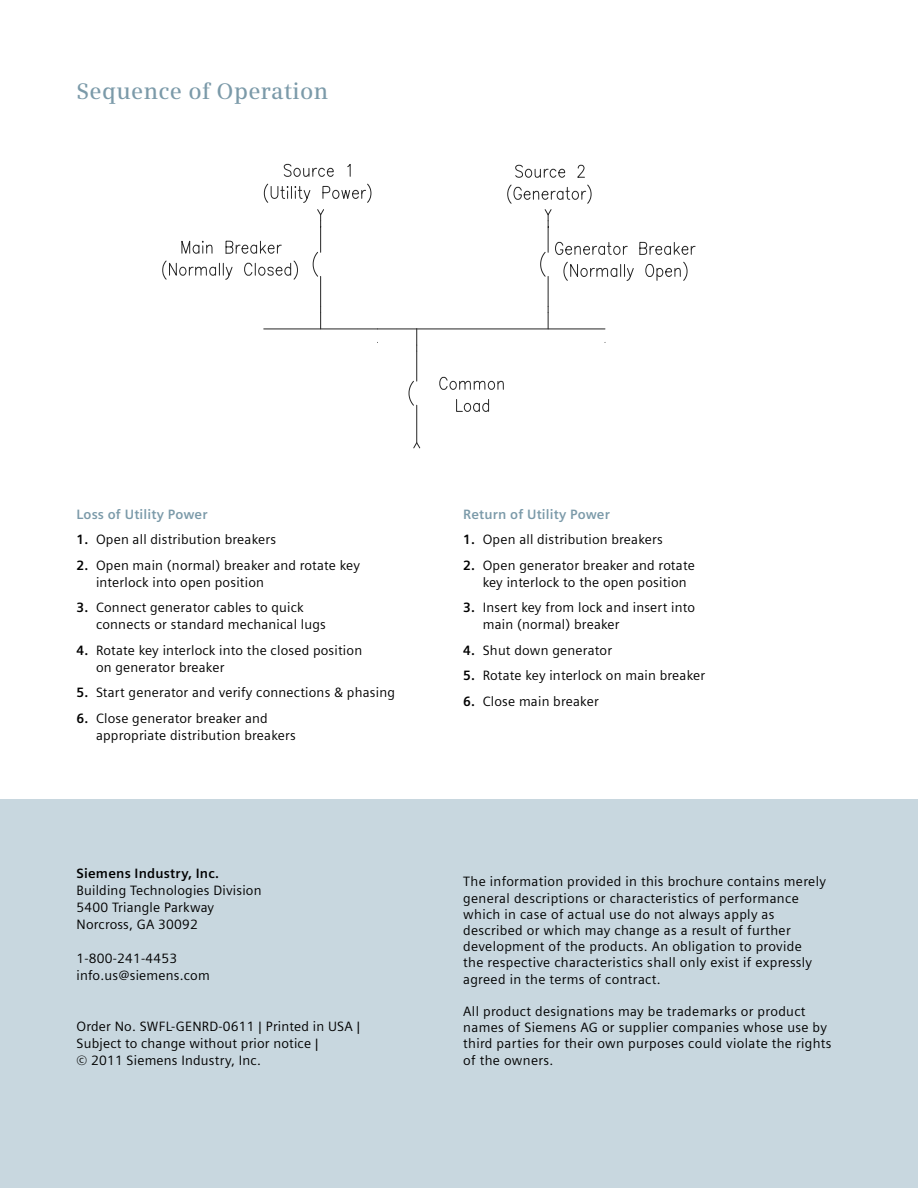
<style>
.page{position:relative;width:918px;height:1188px;background:#fff}
.page>*{position:absolute;margin:0;border:0;box-sizing:border-box;transform-origin:0 0}
.t1{font:600 22.5px "Siemens Serif";letter-spacing:.015em;color:#7b9aa9}
.t2{font:13.5px/17px "Siemens Sans";letter-spacing:.015em;color:#000}
.t3{font:700 13.5px "Siemens Sans";letter-spacing:.015em;color:#7b9aa9}
.t4{font:700 13.5px "Siemens Sans";letter-spacing:.015em;color:#000}
.s1{font-weight:700}
</style>
<div class="page">
<div style="left:0;top:799px;width:918px;height:389px;background:#c8d7df"></div>
<hr style="left:264px;top:328px;width:113px;height:1px;background:#252525">
<svg style="left:312px;top:251px;width:6px;height:26px"></svg>
<hr style="left:320px;top:221px;width:1px;height:31px;background:#252525">
<hr style="left:320px;top:276px;width:1px;height:30px;background:#252525">
<svg style="left:320px;top:306px;width:1px;height:23px"></svg>
<hr style="left:377px;top:328px;width:228px;height:1px;background:#252525">
<svg style="left:540px;top:252px;width:6px;height:25px"></svg>
<hr style="left:548px;top:221px;width:1px;height:31px;background:#252525">
<hr style="left:548px;top:276px;width:1px;height:30px;background:#252525">
<svg style="left:548px;top:306px;width:1px;height:23px"></svg>
<hr style="left:416px;top:351px;width:1px;height:30px;background:#252525">
<svg style="left:416px;top:329px;width:1px;height:22px"></svg>
<svg style="left:408px;top:380px;width:13px;height:69px"></svg>
<svg style="left:439px;top:376px;width:65px;height:14px"></svg>
<svg style="left:456px;top:399px;width:34px;height:13px"></svg>
<svg style="left:555px;top:241px;width:141px;height:40px"></svg>
<svg style="left:162px;top:240px;width:136px;height:40px"></svg>
<svg style="left:283px;top:163px;width:51px;height:14px"></svg>
<svg style="left:347px;top:164px;width:4px;height:13px"></svg>
<svg style="left:263px;top:183px;width:109px;height:38px"></svg>
<svg style="left:515px;top:164px;width:51px;height:14px"></svg>
<svg style="left:577px;top:164px;width:8px;height:14px"></svg>
<svg style="left:507px;top:184px;width:85px;height:37px"></svg>
<h1 class="t1" style="left:77px;top:78px;width:253px">Sequence of Operation</h1>
<p class="t3" style="left:77px;top:507px;width:133px">Loss of Utility Power</p>
<p class="t2" style="left:77px;top:531px;width:201px"><span class="s1">1.</span> Open all distribution breakers</p>
<p class="t2" style="left:96px;top:557px;width:265px;text-indent:-19px"><span class="s1">2.</span> Open main (normal) breaker and rotate key interlock into open position</p>
<p class="t2" style="left:96px;top:599px;width:231px;text-indent:-19px"><span class="s1">3.</span> Connect generator cables to quick connects or standard mechanical lugs</p>
<p class="t2" style="left:96px;top:642px;width:268px;text-indent:-19px"><span class="s1">4.</span> Rotate key interlock into the closed position on generator breaker</p>
<p class="t2" style="left:77px;top:684px;width:320px"><span class="s1">5.</span> Start generator and verify connections &amp; phasing</p>
<p class="t2" style="left:96px;top:710px;width:201px;text-indent:-19px"><span class="s1">6.</span> Close generator breaker and appropriate distribution breakers</p>
<p class="t4" style="left:77px;top:865px;width:144px">Siemens Industry, Inc.</p>
<p class="t2" style="left:77px;top:882px;width:187px">Building Technologies Division<br>5400 Triangle Parkway<br>Norcross, GA 30092</p>
<p class="t2" style="left:77px;top:950px;width:135px">1-800-241-4453 info.us@siemens.com</p>
<p class="t2" style="left:77px;top:1018px;width:285px">Order No. SWFL-GENRD-0611 | Printed in USA |<br>Subject to change without prior notice |<br>© 2011 Siemens Industry, Inc.</p>
<p class="t3" style="left:463px;top:506px;width:148px">Return of Utility Power</p>
<p class="t2" style="left:463px;top:531px;width:201px"><span class="s1">1.</span> Open all distribution breakers</p>
<p class="t2" style="left:483px;top:557px;width:214px;text-indent:-19px"><span class="s1">2.</span> Open generator breaker and rotate key interlock to the open position</p>
<p class="t2" style="left:483px;top:599px;width:214px;text-indent:-19px"><span class="s1">3.</span> Insert key from lock and insert into main (normal) breaker</p>
<p class="t2" style="left:463px;top:642px;width:150px"><span class="s1">4.</span> Shut down generator</p>
<p class="t2" style="left:463px;top:667px;width:243px"><span class="s1">5.</span> Rotate key interlock on main breaker</p>
<p class="t2" style="left:463px;top:693px;width:137px"><span class="s1">6.</span> Close main breaker</p>
<p class="t2" style="left:463px;top:874px;width:364px;line-height:16.2px">The information provided in this brochure contains merely general descriptions or characteristics of performance which in case of actual use do not always apply as described or which may change as a result of further development of the products. An obligation to provide<br>the respective characteristics shall only exist if expressly agreed in the terms of contract.</p>
<p class="t2" style="left:463px;top:1003px;width:370px;line-height:16.2px">All product designations may be trademarks or product names of Siemens AG or supplier companies whose use by third parties for their own purposes could violate the rights of the owners.</p>
</div>
